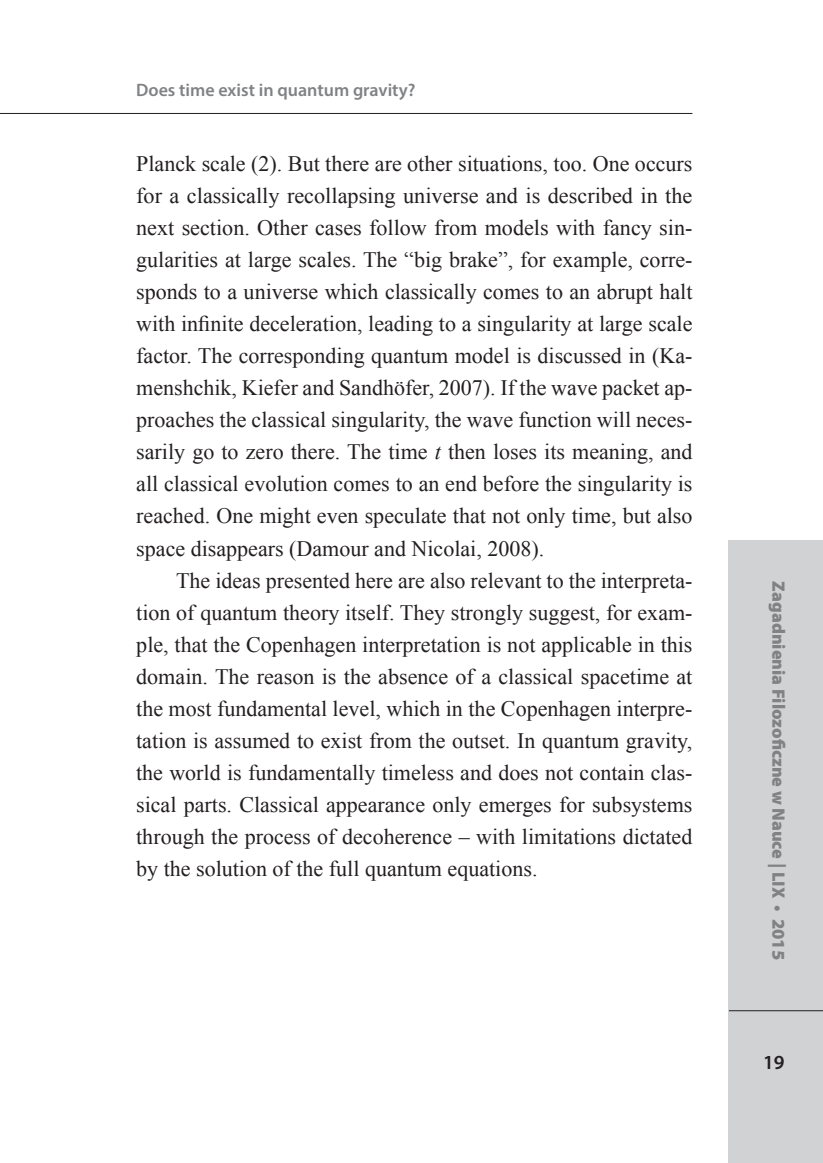
<style>
.page{position:relative;width:823px;height:1163px;background:#fff}
.page>*{position:absolute;margin:0;border:0;box-sizing:border-box;transform-origin:0 0}
.t1{font:22px/32px "Times New Roman";color:#231f20;text-align:justify}
.t2{font:600 20px "Myriad Pro";color:#231f20}
.t3{font:900 18px "Myriad Pro";color:#808285}
.t4{font:600 18px "Myriad Pro";color:#808285}
.s1{font-style:italic}
</style>
<div class="page">
<div style="left:727px;top:540px;width:95px;height:622px;background:#d1d2d4"></div>
<hr style="left:0;top:113px;width:692px;height:1px;background:#231f20">
<hr style="left:728px;top:1010px;width:94px;height:1px;background:#231f20">
<p class="t4" style="left:136px;top:79px;width:280px">Does time exist in quantum gravity?</p>
<p class="t1" style="left:136px;top:147px;width:557px">Planck scale (2). But there are other situations, too. One occurs for a classically recollapsing universe and is described in the next section. Other cases follow from models with fancy sin&shy;gularities at large scales. The “big brake”, for example, corre&shy;sponds to a universe which classically comes to an abrupt halt with infinite deceleration, leading to a singularity at large scale factor. The corresponding quantum model is discussed in (Ka&shy;menshchik, Kiefer and Sandhöfer, 2007). If the wave packet ap&shy;proaches the classical singularity, the wave function will neces&shy;sarily go to zero there. The time <span class="s1">t</span> then loses its meaning, and all classical evolution comes to an end before the singularity is reached. One might even speculate that not only time, but also space disappears (Damour and Nicolai, 2008).</p>
<p class="t1" style="left:136px;top:563px;width:557px;text-indent:40px">The ideas presented here are also relevant to the interpreta&shy;tion of quantum theory itself. They strongly suggest, for exam&shy;ple, that the Copenhagen interpretation is not applicable in this domain. The reason is the absence of a classical spacetime at the most fundamental level, which in the Copenhagen interpre&shy;tation is assumed to exist from the outset. In quantum gravity, the world is fundamentally timeless and does not contain clas&shy;sical parts. Classical appearance only emerges for subsystems through the process of decoherence – with limitations dictated by the solution of the full quantum equations.</p>
<p class="t3" style="left:790px;top:581px;width:380px;rotate:90deg">Zagadnienia Filozoficzne w Nauce | LIX • 2015</p>
<p class="t2" style="left:762px;top:1049px;width:23px">19</p>
</div>
